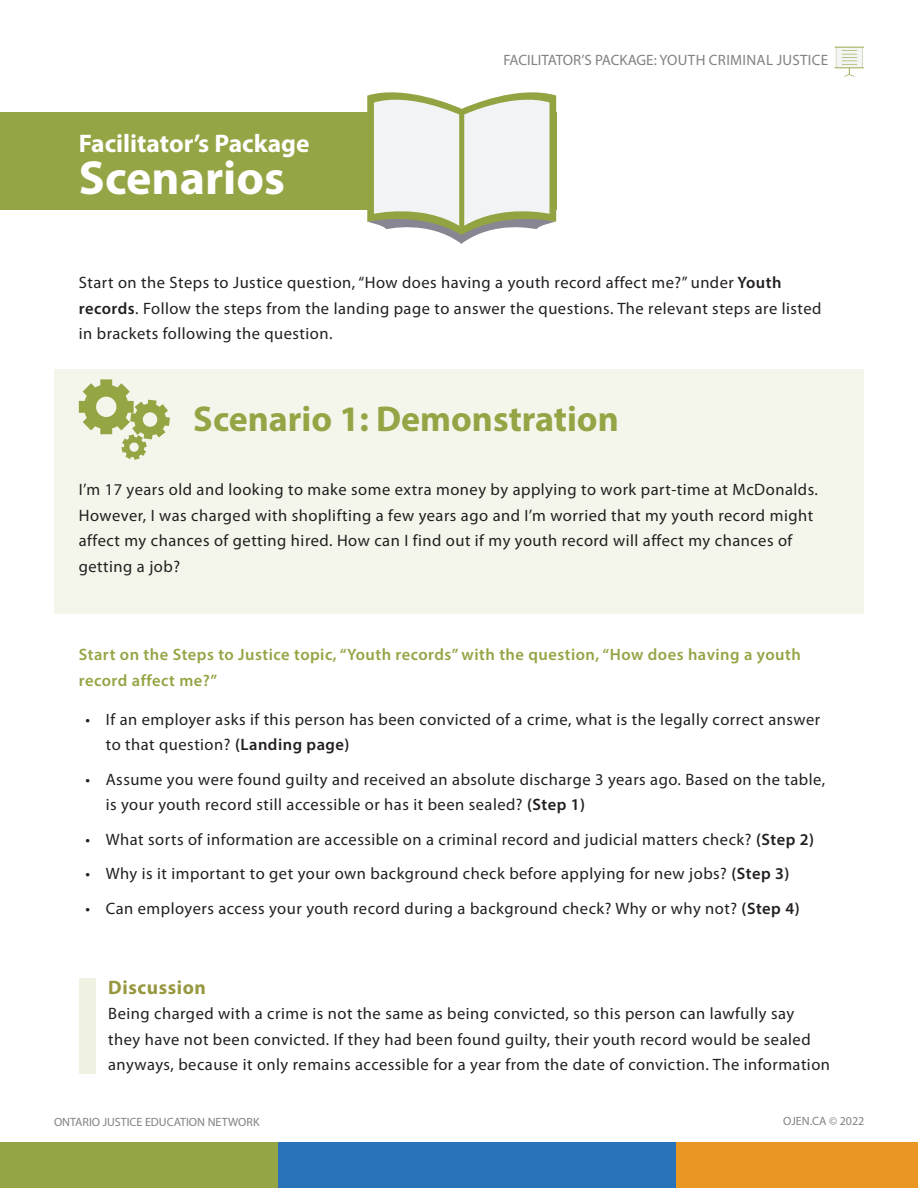
<style>
.page{position:relative;width:918px;height:1188px;background:#fff}
.page>*{position:absolute;margin:0;border:0;box-sizing:border-box;transform-origin:0 0}
.t1{font:700 48px "Myriad Pro";color:#fff}
.t2{font:700 36px "Myriad Pro";color:#94a545}
.t3{font:700 25.5px "Myriad Pro";color:#fff}
.t4{font:700 19.5px "Myriad Pro";letter-spacing:.03em;color:#979840}
.t5{font:16.5px/25.5px "Myriad Pro";letter-spacing:.03em;color:#231f20}
.t6{font:600 16.5px/25.5px "Myriad Pro";letter-spacing:.03em;color:#94a545}
.t7{font:15px "Myriad Pro";letter-spacing:.01em;color:#808285}
.t8{font:12px "Myriad Pro";color:#808285}
.s1{font-weight:600}
</style>
<div class="page">
<div style="left:0;top:1142px;width:295px;height:46px;background:#94a545"></div>
<div style="left:658px;top:1142px;width:260px;height:46px;background:#e99722"></div>
<div style="left:278px;top:1142px;width:397px;height:46px;background:#2873ba"></div>
<div style="left:54px;top:369px;width:810px;height:244px;background:#f4f6ec"></div>
<div style="left:0;top:113px;width:556px;height:97px;background:#94a545"></div>
<svg style="left:367px;top:92px;width:189px;height:152px"></svg>
<svg style="left:79px;top:379px;width:91px;height:81px"></svg>
<div style="left:79px;top:979px;width:17px;height:95px;background:#eff1e3"></div>
<svg style="left:835px;top:47px;width:29px;height:30px"></svg>
<h3 class="t3" style="left:79px;top:127px;width:232px">Facilitator’s Package</h3>
<h1 class="t1" style="left:79px;top:147px;width:208px">Scenarios</h1>
<p class="t7" style="left:503px;top:51px;width:326px">FACILITATOR’S PACKAGE: YOUTH CRIMINAL JUSTICE</p>
<p class="t5" style="left:79px;top:270px;width:744px">Start on the Steps to Justice question, “How does having a youth record affect me?” under <span class="s1">Youth records</span>. Follow the steps from the landing page to answer the questions. The relevant steps are listed in brackets following the question.</p>
<h2 class="t2" style="left:193px;top:395px;width:427px">Scenario 1: Demonstration</h2>
<p class="t5" style="left:79px;top:477px;width:741px">I’m 17 years old and looking to make some extra money by applying to work part-time at McDonalds.<br>However, I was charged with shoplifting a few years ago and I’m worried that my youth record might affect my chances of getting hired. How can I find out if my youth record will affect my chances of getting a job?</p>
<p class="t6" style="left:79px;top:642px;width:723px">Start on the Steps to Justice topic, “Youth records” with the question, “How does having a youth record affect me?”</p>
<p class="t5" style="left:106px;top:706px;width:716px;text-indent:-20px">• If an employer asks if this person has been convicted of a crime, what is the legally correct answer to that question? <span class="s1">(Landing page)</span></p>
<p class="t5" style="left:106px;top:766px;width:721px;text-indent:-20px">• Assume you were found guilty and received an absolute discharge 3 years ago. Based on the table, is your youth record still accessible or has it been sealed? <span class="s1">(Step 1)</span></p>
<p class="t5" style="left:86px;top:826px;width:730px">• What sorts of information are accessible on a criminal record and judicial matters check? <span class="s1">(Step 2)</span></p>
<p class="t5" style="left:86px;top:861px;width:705px">• Why is it important to get your own background check before applying for new jobs? <span class="s1">(Step 3)</span></p>
<p class="t5" style="left:86px;top:895px;width:716px">• Can employers access your youth record during a background check? Why or why not? <span class="s1">(Step 4)</span></p>
<p class="t4" style="left:108px;top:974px;width:99px">Discussion</p>
<p class="t5" style="left:108px;top:1000px;width:723px">Being charged with a crime is not the same as being convicted, so this person can lawfully say they have not been convicted. If they had been found guilty, their youth record would be sealed anyways, because it only remains accessible for a year from the date of conviction. The information</p>
<p class="t8" style="left:54px;top:1115px;width:207px">ONTARIO JUSTICE EDUCATION NETWORK</p>
<p class="t8" style="left:783px;top:1114px;width:83px">OJEN.CA © 2022</p>
</div>
